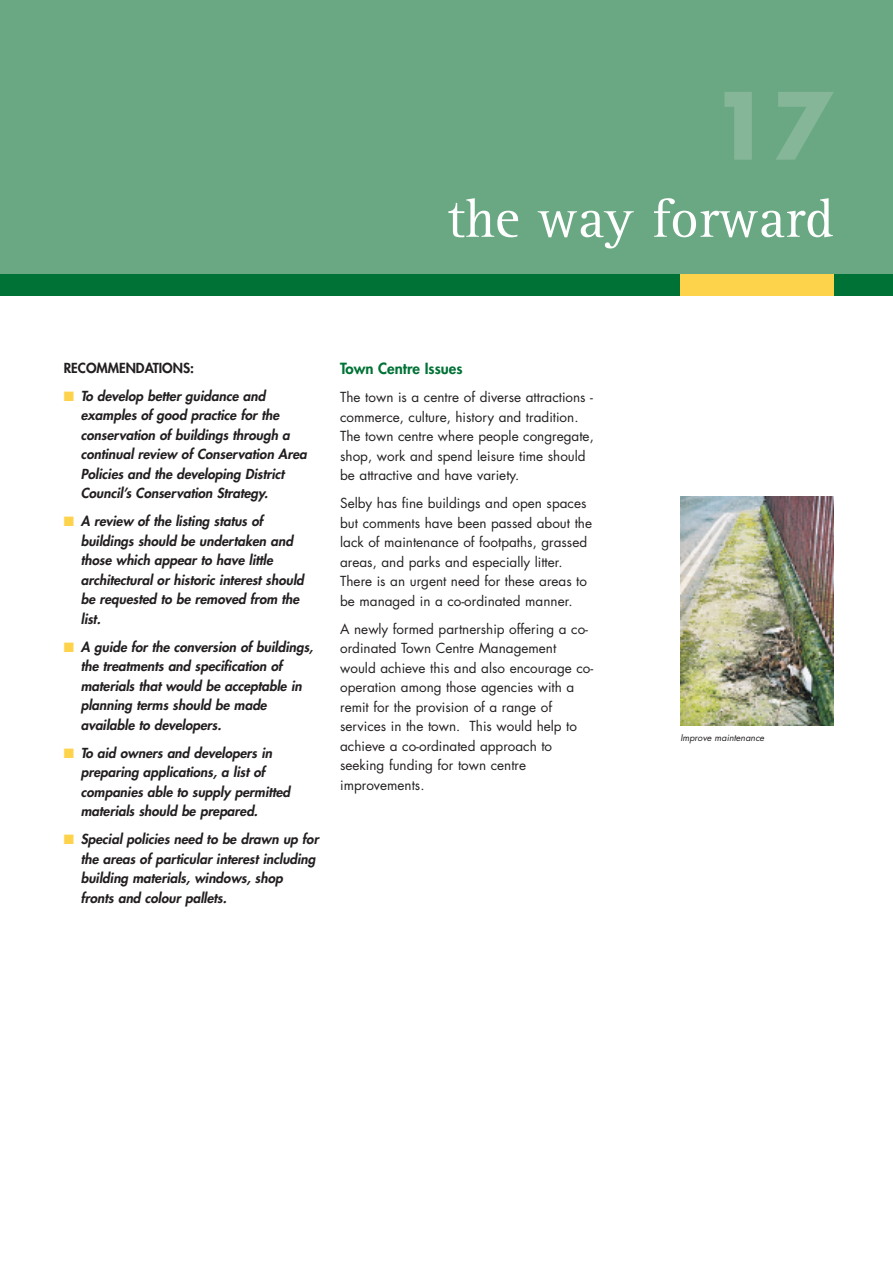
<style>
.page{position:relative;width:893px;height:1263px;background:#fff}
.page>*{position:absolute;margin:0;border:0;box-sizing:border-box;transform-origin:0 0}
.t1{font:700 90px "Futura";color:#84b697}
.t2{font:55.5px "Rotis Serif";color:#fff}
.t3{font:800 15px "Futura";color:#007236}
.t4{font:italic 800 13.5px/19.5px "Futura";color:#231f20}
.t5{font:13.5px/19.5px "Futura";color:#231f20}
.t6{font:800 13.5px "Futura";color:#231f20}
.t7{font:italic 9px "Futura";color:#231f20}
.s1{color:#fed34c}
</style>
<div class="page">
<div style="left:0;top:0;width:893px;height:275px;background:#6aa883"></div>
<div style="left:0;top:275px;width:893px;height:21px;background:#007236"></div>
<div style="left:680px;top:275px;width:153px;height:21px;background:#fed34c"></div>
<img style="left:680px;top:497px;width:153px;height:228px">
<h1 class="t1" style="left:710px;top:85px;width:125px">17</h1>
<h2 class="t2" style="left:447px;top:200px;width:388px">the way forward</h2>
<p class="t6" style="left:64px;top:361px;width:132px">RECOMMENDATIONS:</p>
<p class="t4" style="left:81px;top:387px;width:227px;text-indent:-17px"><span class="s1">■</span> To develop better guidance and examples of good practice for the conservation of buildings through a continual review of Conservation Area Policies and the developing District Council’s Conservation Strategy.</p>
<p class="t4" style="left:81px;top:513px;width:225px;text-indent:-17px"><span class="s1">■</span> A review of the listing status of buildings should be undertaken and those which appear to have little architectural or historic interest should be requested to be removed from the list.</p>
<p class="t4" style="left:81px;top:638px;width:234px;text-indent:-17px"><span class="s1">■</span> A guide for the conversion of buildings, the treatments and specification of materials that would be acceptable in planning terms should be made available to developers.</p>
<p class="t4" style="left:81px;top:744px;width:211px;text-indent:-17px"><span class="s1">■</span> To aid owners and developers in preparing applications, a list of companies able to supply permitted materials should be prepared.</p>
<p class="t4" style="left:81px;top:831px;width:239px;text-indent:-17px"><span class="s1">■</span> Special policies need to be drawn up for the areas of particular interest including building materials, windows, shop fronts and colour pallets.</p>
<p class="t3" style="left:340px;top:361px;width:124px">Town Centre Issues</p>
<p class="t5" style="left:340px;top:389px;width:255px">The town is a centre of diverse attractions - commerce, culture, history and tradition.<br>The town centre where people congregate, shop, work and spend leisure time should be attractive and have variety.</p>
<p class="t5" style="left:340px;top:495px;width:253px">Selby has fine buildings and open spaces but comments have been passed about the lack of maintenance of footpaths, grassed areas, and parks and especially litter.<br>There is an urgent need for these areas to be managed in a co-ordinated manner.</p>
<p class="t5" style="left:340px;top:620px;width:255px">A newly formed partnership offering a co&shy;ordinated Town Centre Management would achieve this and also encourage co&shy;operation among those agencies with a remit for the provision of a range of services in the town. This would help to achieve a co-ordinated approach to seeking funding for town centre improvements.</p>
<p class="t7" style="left:680px;top:734px;width:85px">Improve maintenance</p>
</div>
